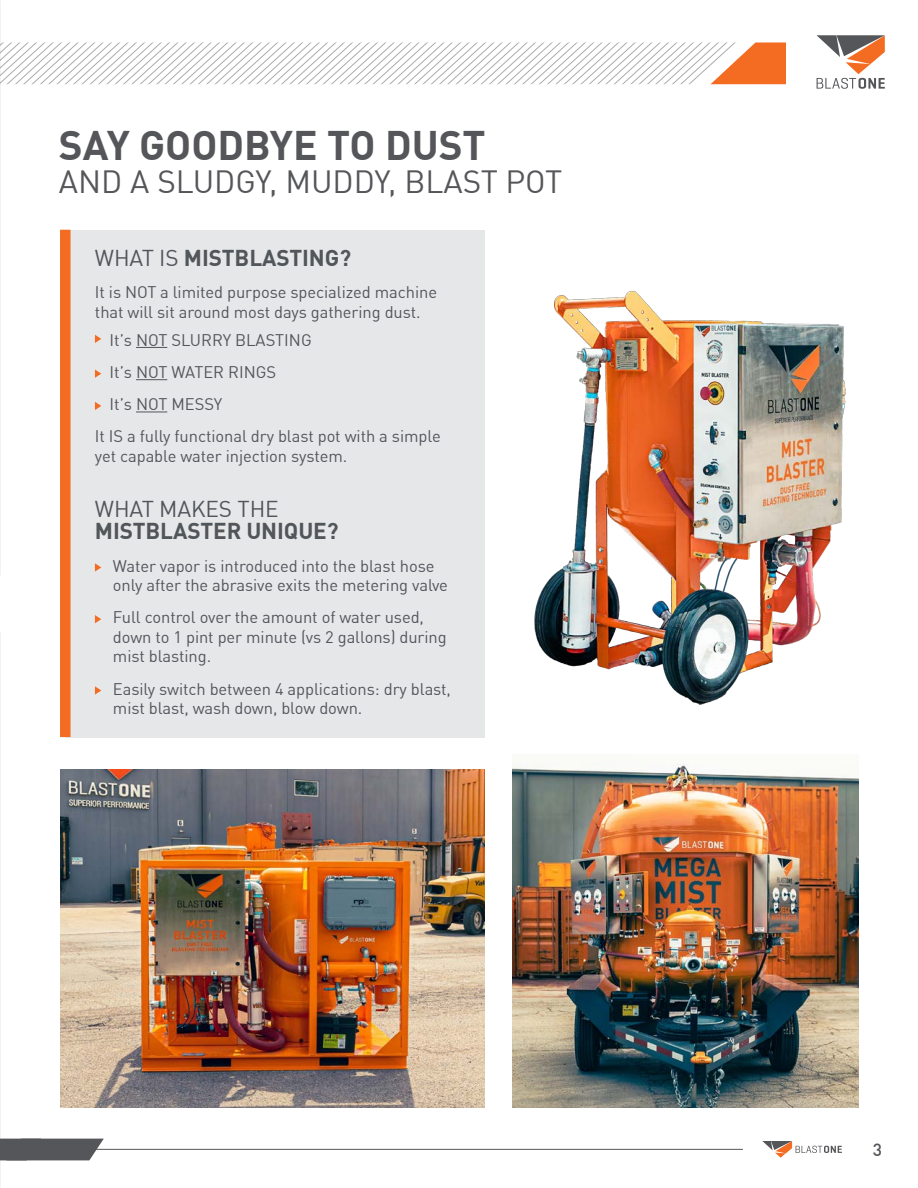
<style>
.page{position:relative;width:918px;height:1188px;background:#fff}
.page>*{position:absolute;margin:0;border:0;box-sizing:border-box;transform-origin:0 0}
.t1{font:700 40.5px "DIN Offc";color:#555659}
.t2{font:31.5px "DIN Offc";color:#555659}
.t3{font:700 22.5px/22.5px "DIN Offc";letter-spacing:-.005em;color:#51565b}
.t4{font:500 17.4px "DIN Offc";color:#555659}
.t5{font:16.5px/19.5px "DIN Offc";letter-spacing:-.005em;color:#51565b}
.s1{font-weight:400}
</style>
<div class="page">
<div style="left:65px;top:230px;width:420px;height:507px;background:#e6e7e9"></div>
<hr style="left:136px;top:347px;width:31px;height:1px;background:#51565b">
<hr style="left:136px;top:379px;width:31px;height:1px;background:#51565b">
<hr style="left:136px;top:412px;width:31px;height:1px;background:#51565b">
<svg style="left:95px;top:335px;width:6px;height:8px"></svg>
<svg style="left:95px;top:370px;width:6px;height:8px"></svg>
<svg style="left:95px;top:402px;width:6px;height:8px"></svg>
<svg style="left:95px;top:563px;width:6px;height:9px"></svg>
<svg style="left:95px;top:615px;width:6px;height:8px"></svg>
<svg style="left:95px;top:686px;width:6px;height:9px"></svg>
<div style="left:60px;top:230px;width:11px;height:507px;background:#f36c21"></div>
<img style="left:60px;top:770px;width:425px;height:338px">
<img style="left:512px;top:763px;width:346px;height:345px">
<img style="left:0;top:631px;width:1px;height:557px">
<img style="left:0;top:0;width:1px;height:575px">
<img style="left:534px;top:290px;width:312px;height:415px">
<hr style="left:22px;top:1149px;width:721px;height:1px;background:#555659">
<svg style="left:0;top:1139px;width:104px;height:21px;background:#606164"></svg>
<svg style="left:762px;top:1141px;width:80px;height:17px"></svg>
<svg style="left:817px;top:35px;width:68px;height:54px"></svg>
<svg style="left:0;top:42px;width:786px;height:42px"></svg>
<p class="t1" style="left:59px;top:119px;width:428px">SAY GOODBYE TO DUST</p>
<p class="t2" style="left:59px;top:162px;width:505px">AND A SLUDGY, MUDDY, BLAST POT</p>
<p class="t3" style="left:95px;top:246px;width:258px"><span class="s1">WHAT IS</span> MISTBLASTING?</p>
<p class="t5" style="left:95px;top:282px;width:344px">It is NOT a limited purpose specialized machine that will sit around most days gathering dust.</p>
<p class="t5" style="left:110px;top:330px;width:204px">It’s NOT SLURRY BLASTING</p>
<p class="t5" style="left:110px;top:362px;width:168px">It’s NOT WATER RINGS</p>
<p class="t5" style="left:110px;top:394px;width:114px">It’s NOT MESSY</p>
<p class="t5" style="left:95px;top:427px;width:347px">It IS a fully functional dry blast pot with a simple yet capable water injection system.</p>
<p class="t3" style="left:95px;top:497px;width:245px"><span class="s1">WHAT MAKES THE<br></span>MISTBLASTER UNIQUE?</p>
<p class="t5" style="left:113px;top:556px;width:337px">Water vapor is introduced into the blast hose only after the abrasive exits the metering valve</p>
<p class="t5" style="left:113px;top:608px;width:335px">Full control over the amount of water used, down to 1 pint per minute (vs 2 gallons) during mist blasting.</p>
<p class="t5" style="left:113px;top:679px;width:340px">Easily switch between 4 applications: dry blast, mist blast, wash down, blow down.</p>
<p class="t4" style="left:873px;top:1138px;width:11px">3</p>
</div>
